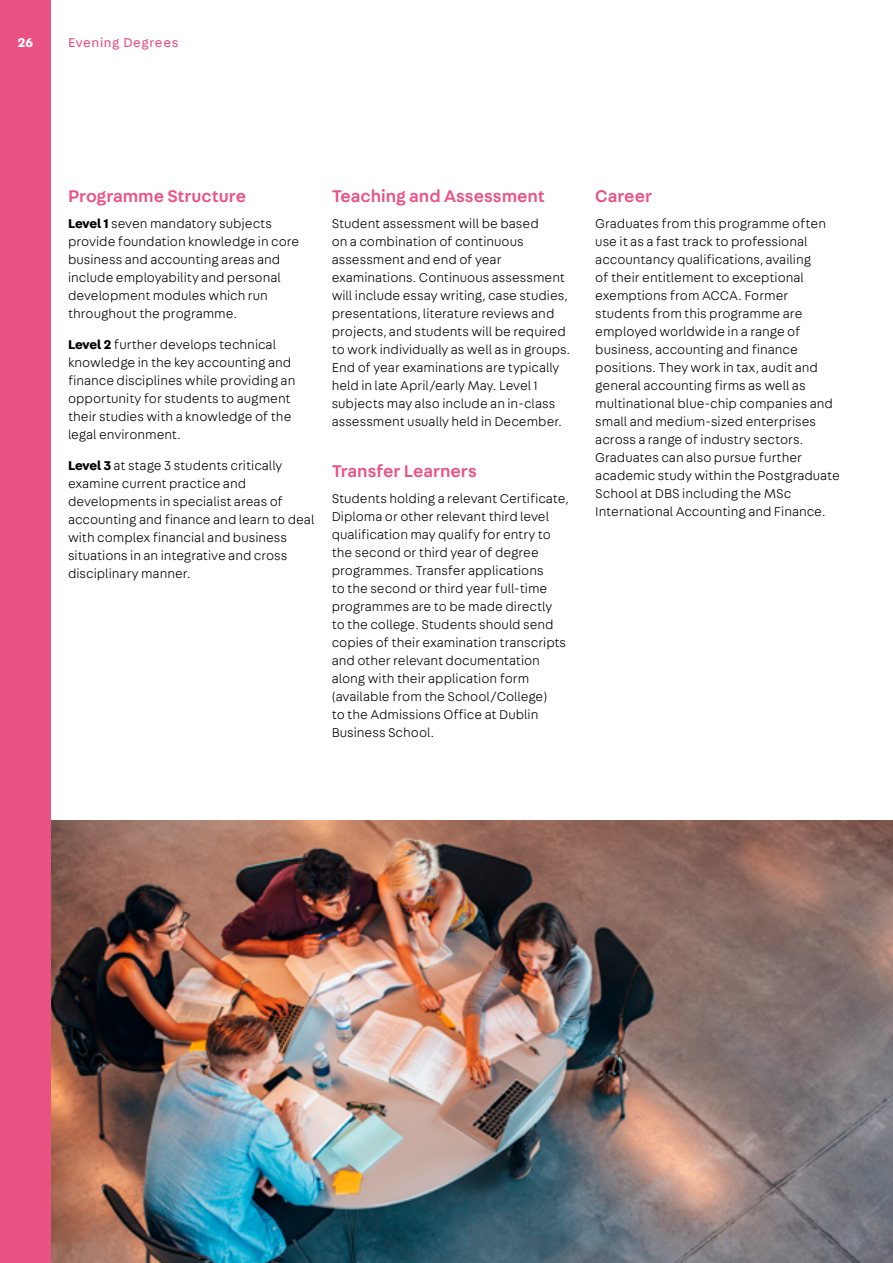
<style>
.page{position:relative;width:893px;height:1263px;background:#fff}
.page>*{position:absolute;margin:0;border:0;box-sizing:border-box;transform-origin:0 0}
.t1{font:500 18px "Fabriga";color:#ea5284}
.t2{font:300 13.5px/18px "Fabriga";color:#000}
.t3{font:13.5px "Fabriga";letter-spacing:.05em;color:#ea5284}
.t4{font:700 13.5px "Fabriga";color:#fff}
.s1{font-weight:700}
</style>
<div class="page">
<img style="left:50px;top:821px;width:843px;height:442px">
<div style="left:0;top:0;width:50px;height:1263px;background:#ea5284"></div>
<p class="t4" style="left:18px;top:33px;width:17px">26</p>
<p class="t3" style="left:68px;top:34px;width:112px">Evening Degrees</p>
<h1 class="t1" style="left:68px;top:183px;width:180px">Programme Structure</h1>
<p class="t2" style="left:68px;top:214px;width:233px"><span class="s1">Level 1</span> seven mandatory subjects provide foundation knowledge in core business and accounting areas and include employability and personal development modules which run throughout the programme.</p>
<p class="t2" style="left:68px;top:335px;width:229px"><span class="s1">Level 2</span> further develops technical knowledge in the key accounting and finance disciplines while providing an opportunity for students to augment their studies with a knowledge of the legal environment.</p>
<p class="t2" style="left:68px;top:456px;width:248px"><span class="s1">Level 3</span> at stage 3 students critically examine current practice and developments in specialist areas of accounting and finance and learn to deal with complex financial and business situations in an integrative and cross disciplinary manner.</p>
<h1 class="t1" style="left:332px;top:183px;width:214px">Teaching and Assessment</h1>
<p class="t2" style="left:332px;top:214px;width:240px">Student assessment will be based<br>on a combination of continuous assessment and end of year examinations. Continuous assessment will include essay writing, case studies, presentations, literature reviews and projects, and students will be required to work individually as well as in groups.<br>End of year examinations are typically held in late April/early May. Level 1 subjects may also include an in-class assessment usually held in December.</p>
<h1 class="t1" style="left:332px;top:459px;width:147px">Transfer Learners</h1>
<p class="t2" style="left:332px;top:489px;width:238px">Students holding a relevant Certificate, Diploma or other relevant third level qualification may qualify for entry to the second or third year of degree programmes. Transfer applications<br>to the second or third year full-time programmes are to be made directly to the college. Students should send copies of their examination transcripts and other relevant documentation along with their application form (available from the School/College)<br>to the Admissions Office at Dublin Business School.</p>
<h1 class="t1" style="left:595px;top:183px;width:58px">Career</h1>
<p class="t2" style="left:595px;top:214px;width:246px">Graduates from this programme often use it as a fast track to professional accountancy qualifications, availing<br>of their entitlement to exceptional exemptions from ACCA. Former students from this programme are employed worldwide in a range of business, accounting and finance positions. They work in tax, audit and general accounting firms as well as multinational blue-chip companies and small and medium-sized enterprises across a range of industry sectors.<br>Graduates can also pursue further academic study within the Postgraduate School at DBS including the MSc International Accounting and Finance.</p>
</div>
